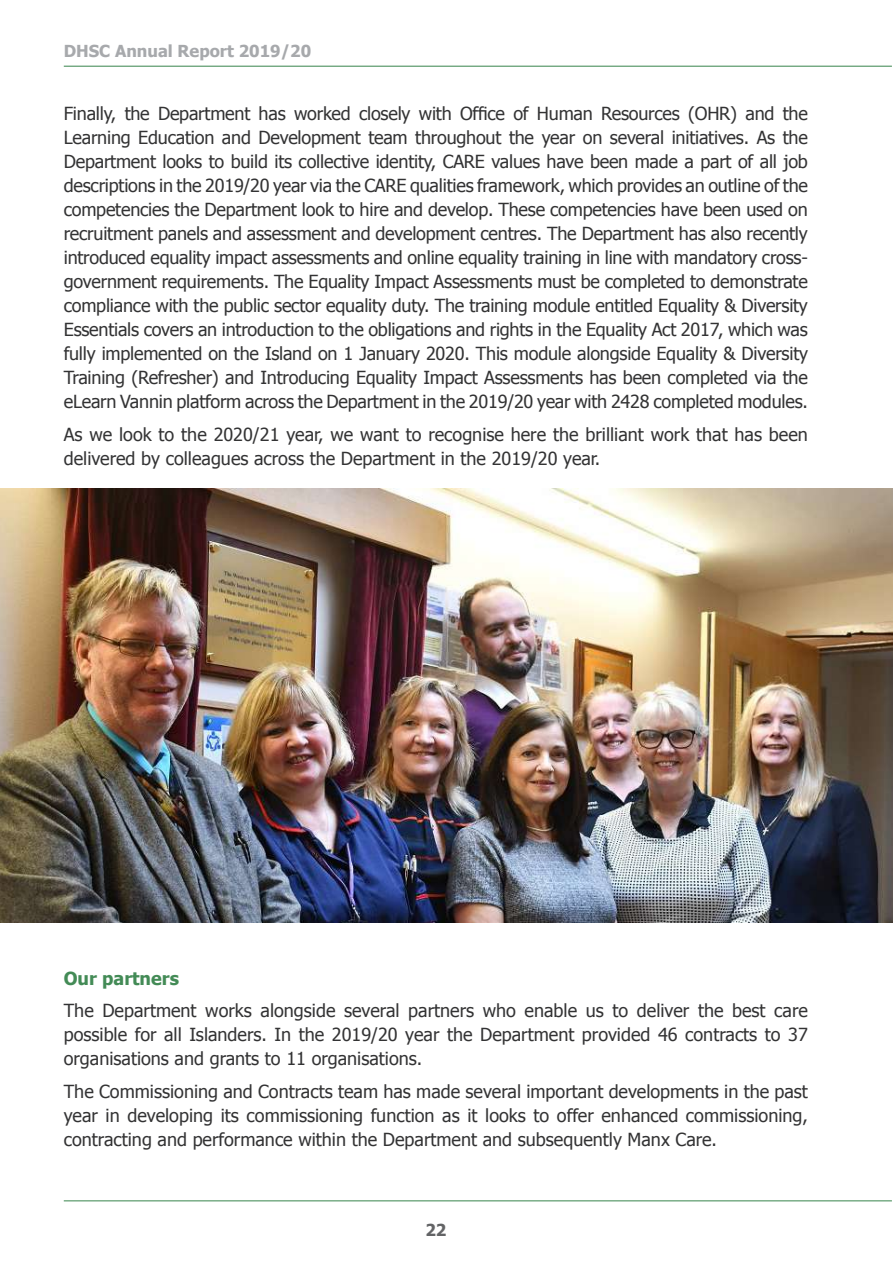
<style>
.page{position:relative;width:893px;height:1263px;background:#fff}
.page>*{position:absolute;margin:0;border:0;box-sizing:border-box;transform-origin:0 0}
.t1{font:18px/24px "Tahoma";color:#333334;text-align:justify}
.t2{font:700 18px "Tahoma";color:#438b56}
.t3{font:700 16.5px "Tahoma";color:#a7a9ac}
.t4{font:700 16.5px "Tahoma";color:#636466}
</style>
<div class="page">
<hr style="left:64px;top:66px;width:828px;height:1px;background:#438b56">
<hr style="left:64px;top:1200px;width:828px;height:1px;background:#438b56">
<img style="left:0;top:488px;width:893px;height:434px">
<p class="t3" style="left:64px;top:39px;width:249px">DHSC Annual Report 2019/20</p>
<p class="t1" style="left:64px;top:101px;width:746px">Finally, the Department has worked closely with Office of Human Resources (OHR) and the Learning Education and Development team throughout the year on several initiatives. As the Department looks to build its collective identity, CARE values have been made a part of all job descriptions in the 2019/20 year via the CARE qualities framework, which provides an outline of the competencies the Department look to hire and develop. These competencies have been used on recruitment panels and assessment and development centres. The Department has also recently introduced equality impact assessments and online equality training in line with mandatory cross&shy;government requirements. The Equality Impact Assessments must be completed to demonstrate compliance with the public sector equality duty. The training module entitled Equality &amp; Diversity Essentials covers an introduction to the obligations and rights in the Equality Act 2017, which was fully implemented on the Island on 1 January 2020. This module alongside Equality &amp; Diversity Training (Refresher) and Introducing Equality Impact Assessments has been completed via the eLearn Vannin platform across the Department in the 2019/20 year with 2428 completed modules.</p>
<p class="t1" style="left:64px;top:421px;width:746px">As we look to the 2020/21 year, we want to recognise here the brilliant work that has been delivered by colleagues across the Department in the 2019/20 year.</p>
<p class="t2" style="left:64px;top:965px;width:117px">Our partners</p>
<p class="t1" style="left:64px;top:998px;width:746px">The Department works alongside several partners who enable us to deliver the best care possible for all Islanders. In the 2019/20 year the Department provided 46 contracts to 37 organisations and grants to 11 organisations.</p>
<p class="t1" style="left:64px;top:1078px;width:746px">The Commissioning and Contracts team has made several important developments in the past year in developing its commissioning function as it looks to offer enhanced commissioning, contracting and performance within the Department and subsequently Manx Care.</p>
<p class="t4" style="left:425px;top:1218px;width:23px">22</p>
</div>
